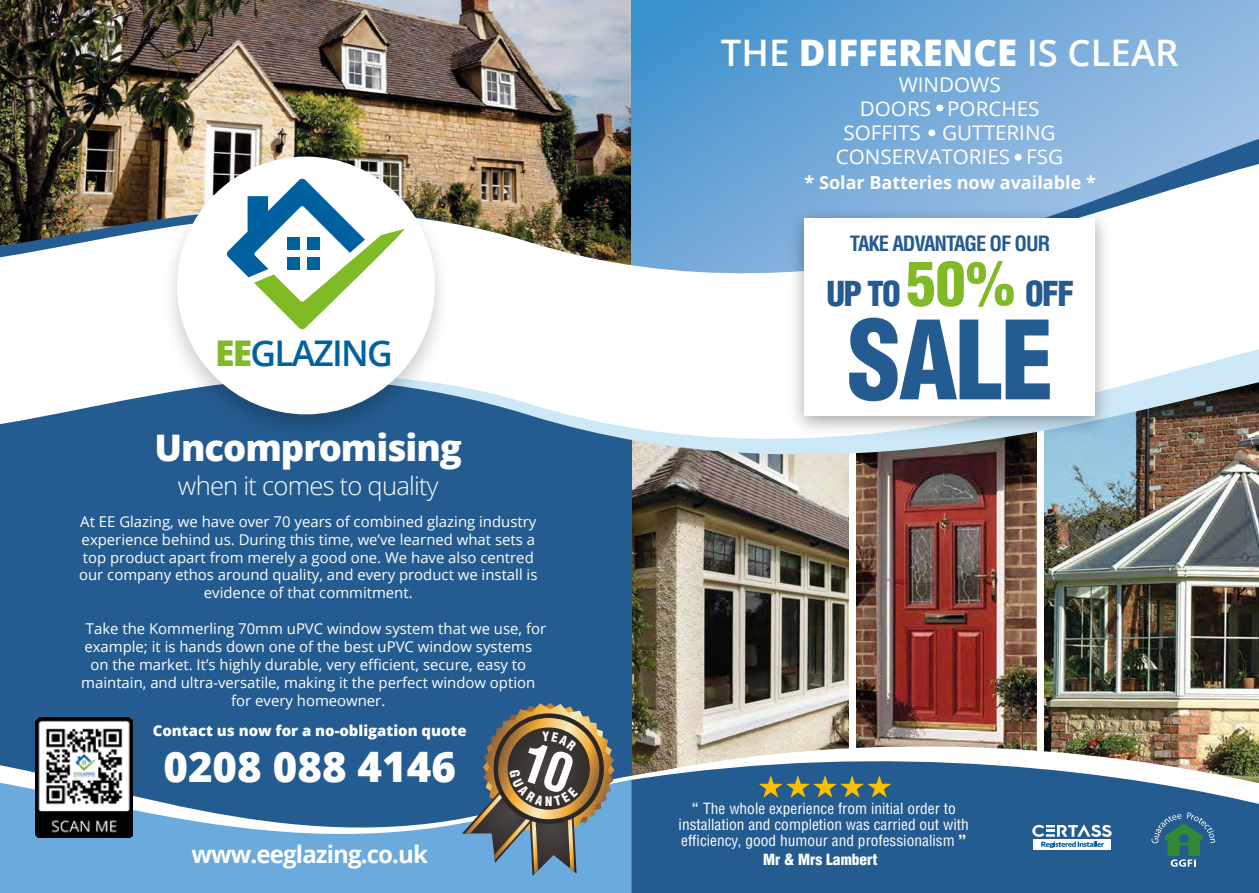
<style>
.page{position:relative;width:1259px;height:893px;background:#fff}
.page>*{position:absolute;margin:0;border:0;box-sizing:border-box;transform-origin:0 0}
.t1{font:900 condensed 106.35px "Helvetica";color:#245c91}
.t2{font:800 42px "Open Sans";color:#fff}
.t3{font:600 36.6px "Open Sans";color:#fff}
.t4{font:800 36.6px "Open Sans";letter-spacing:-.03em;color:#fff}
.t5{font:600 35.4px "Open Sans";letter-spacing:-.05em;color:#0061a1}
.t6{font:900 condensed 33.6px "Helvetica";letter-spacing:-.05em;color:#245c91}
.t7{font:300 25.5px "Open Sans";letter-spacing:-.03em;color:#fff}
.t8{font:700 24px "Open Sans";letter-spacing:-.035em;color:#fff}
.t9{font:700 condensed 20.55px "Helvetica";letter-spacing:-.05em;color:#245c91}
.t10{font:20.1px/24.2px "Open Sans";color:#fff;text-align:center}
.t11{font:700 18px "Open Sans";color:#fff}
.t12{font:condensed 15px/16.2px "Helvetica";color:#fff;text-align:center}
.t13{font:900 condensed 15px "Helvetica";color:#fff}
.t14{font:14.85px/17.9px "Open Sans";color:#fff;text-align:center}
.t15{font:800 14.85px "Open Sans";color:#fff}
.t16{font:900 condensed 12.9px "Helvetica";color:#fff}
.s1{font-weight:800;color:#80ba27}
.s2{font-weight:800}
.s3{font-size:59.55px;color:#80ba27}
.s4{font-weight:700}
.s5{font-weight:900}
</style>
<div class="page">
<img style="left:631px;top:509px;width:217px;height:199px">
<img style="left:857px;top:509px;width:180px;height:199px">
<img style="left:1045px;top:509px;width:214px;height:199px">
<svg style="left:630px;top:0;width:629px;height:130px;background:#6ea7d7"></svg>
<div style="left:0;top:349px;width:631px;height:544px;background:#245c91"></div>
<img style="left:0;top:0;width:630px;height:130px">
<img style="left:0;top:130px;width:1259px;height:28px">
<img style="left:631px;top:498px;width:628px;height:11px">
<img style="left:0;top:158px;width:1259px;height:340px">
<img style="left:631px;top:708px;width:628px;height:5px">
<img style="left:0;top:713px;width:1259px;height:67px">
<svg style="left:631px;top:740px;width:628px;height:153px;background:#497298"></svg>
<svg style="left:0;top:780px;width:631px;height:113px;fill:#6baadd"></svg>
<div style="left:1033px;top:839px;width:77px;height:11px;background:#fff"></div>
<svg style="left:1031px;top:824px;width:81px;height:24px"></svg>
<svg style="left:1151px;top:812px;width:64px;height:55px;background:#367185"></svg>
<div style="left:936px;top:104px;width:7px;height:7px;background:#fff;border-radius:50%"></div>
<div style="left:928px;top:129px;width:7px;height:7px;background:#fff;border-radius:50%"></div>
<div style="left:1014px;top:154px;width:7px;height:7px;background:#fff;border-radius:50%"></div>
<svg style="left:759px;top:776px;width:132px;height:21px;background:#677b62"></svg>
<img style="left:781px;top:199px;width:337px;height:244px">
<div style="left:804px;top:218px;width:290px;height:198px;background:#fff"></div>
<img style="left:154px;top:144px;width:304px;height:304px">
<div style="left:177px;top:157px;width:258px;height:257px;background:#fff;border-radius:50%"></div>
<svg style="left:226px;top:178px;width:180px;height:152px"></svg>
<img style="left:36px;top:717px;width:97px;height:121px">
<svg style="left:462px;top:703px;width:152px;height:173px"></svg>
<h3 class="t5" style="left:215px;top:329px;width:179px"><span class="s1">EE</span>GLAZING</h3>
<h3 class="t4" style="left:155px;top:420px;width:309px">Uncompromising</h3>
<h3 class="t7" style="left:178px;top:469px;width:262px">when it comes to quality</h3>
<p class="t14" style="left:79px;top:512px;width:460px">At EE Glazing, we have over 70 years of combined glazing industry experience behind us. During this time, we’ve learned what sets a top product apart from merely a good one. We have also centred our company ethos around quality, and every product we install is evidence of that commitment.</p>
<p class="t14" style="left:86px;top:619px;width:462px">Take the Kommerling 70mm uPVC window system that we use, for</p>
<p class="t14" style="left:84px;top:637px;width:449px">example; it is hands down one of the best uPVC window systems</p>
<p class="t14" style="left:90px;top:655px;width:437px">on the market. It’s highly durable, very efficient, secure, easy to</p>
<p class="t14" style="left:81px;top:673px;width:455px">maintain, and ultra-versatile, making it the perfect window option</p>
<p class="t14" style="left:231px;top:691px;width:156px">for every homeowner.</p>
<p class="t15" style="left:153px;top:719px;width:315px">Contact us now for a no-obligation quote</p>
<h2 class="t2" style="left:163px;top:735px;width:294px">0208 088 4146</h2>
<h3 class="t8" style="left:192px;top:837px;width:238px">www.eeglazing.co.uk</h3>
<p class="t16" style="left:545px;top:793px;width:9px">N</p>
<h3 class="t3" style="left:721px;top:27px;width:459px">THE <span class="s2">DIFFERENCE</span> IS CLEAR</h3>
<h3 class="t10" style="left:836px;top:72px;width:229px">WINDOWS<br>DOORS PORCHES<br>SOFFITS GUTTERING<br>CONSERVATORIES FSG</h3>
<p class="t11" style="left:804px;top:170px;width:293px">* Solar Batteries now available *</p>
<h3 class="t9" style="left:850px;top:231px;width:202px">TAKE ADVANTAGE OF OUR</h3>
<h3 class="t6" style="left:826px;top:272px;width:249px">UP TO <span class="s3">50%</span> OFF</h3>
<h1 class="t1" style="left:847px;top:293px;width:208px">SALE</h1>
<p class="t12" style="left:678px;top:800px;width:292px"><span class="s4">“</span> The whole experience from initial order to installation and completion was carried out with efficiency, good humour and professionalism <span class="s5">”</span></p>
<p class="t13" style="left:763px;top:850px;width:116px">Mr &amp; Mrs Lambert</p>
</div>
